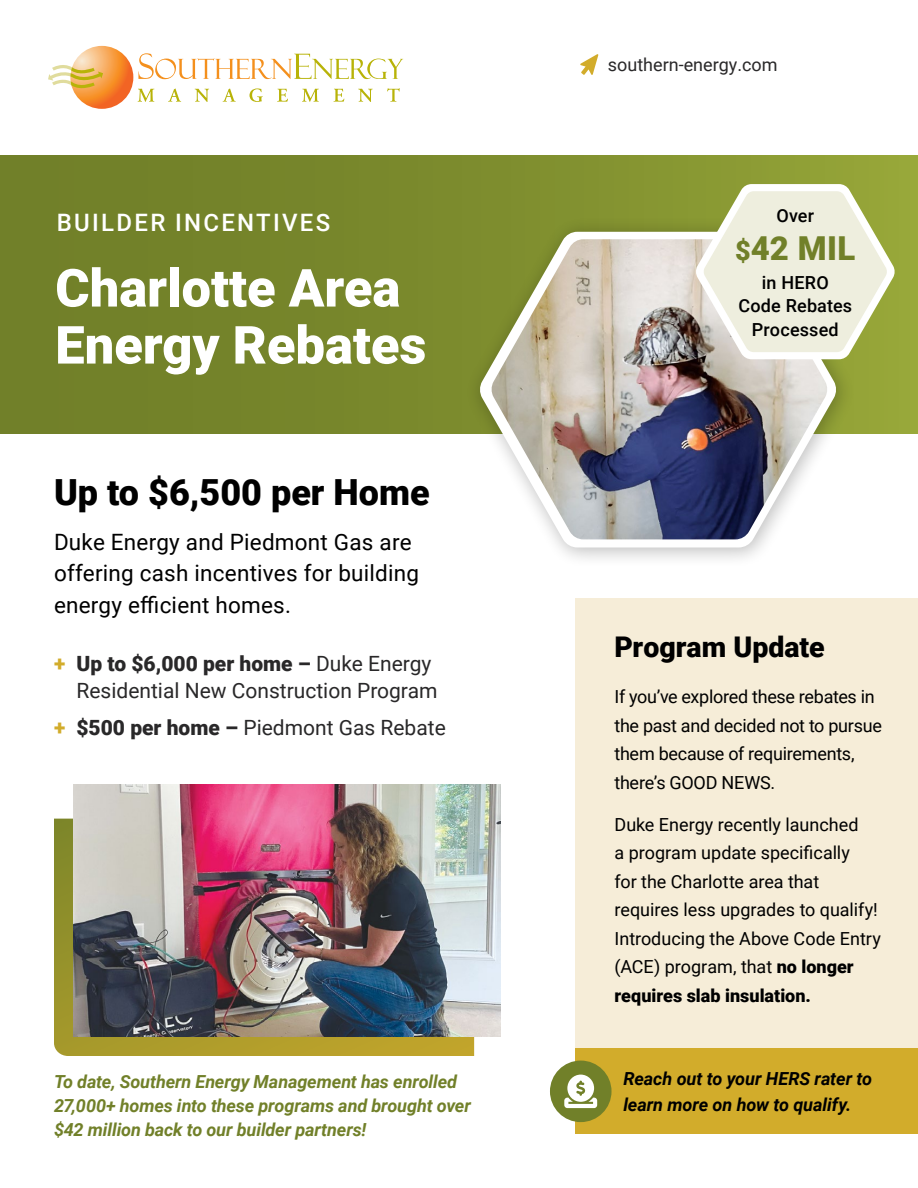
<style>
.page{position:relative;width:918px;height:1188px;background:#fff}
.page>*{position:absolute;margin:0;border:0;box-sizing:border-box;transform-origin:0 0}
.t1{font:900 52.5px/57px "Roboto";color:#fff}
.t2{font:900 36px "Roboto";color:#000}
.t3{font:900 33px "Roboto";color:#718029}
.t4{font:900 28.5px "Roboto";color:#000}
.t5{font:500 24px "Roboto";letter-spacing:.095em;color:#fff}
.t6{font:22.5px/31.5px "Roboto";letter-spacing:.01em;color:#000}
.t7{font:21px/27px "Roboto";color:#292829;text-align:right}
.t8{font:18px/28.5px "Roboto";letter-spacing:-.005em;color:#000}
.t9{font:italic 700 18px/24px "Roboto";letter-spacing:-.005em;color:#718029}
.t10{font:italic 700 18px/25.5px "Roboto";letter-spacing:-.005em;color:#000}
.t11{font:500 18px/23.5px "Roboto";letter-spacing:.01em;color:#000;text-align:center}
.t12{font:18px "Roboto";color:#292829}
.s1{font-weight:900;color:#d2ac2b}
.s2{font-weight:900}
.s3{font-size:27px}
</style>
<div class="page">
<div style="left:0;top:156px;width:918px;height:278px;background:linear-gradient(to right,#6b7a26,#93a337)"></div>
<svg style="left:54px;top:819px;width:420px;height:237px;background:#a5982f"></svg>
<img style="left:74px;top:784px;width:427px;height:252px">
<svg style="left:223px;top:88px;width:13px;height:14px"></svg>
<svg style="left:195px;top:89px;width:14px;height:13px"></svg>
<svg style="left:168px;top:88px;width:13px;height:14px"></svg>
<svg style="left:138px;top:89px;width:16px;height:13px"></svg>
<svg style="left:250px;top:88px;width:13px;height:14px"></svg>
<svg style="left:333px;top:89px;width:11px;height:13px"></svg>
<svg style="left:387px;top:88px;width:13px;height:14px"></svg>
<svg style="left:358px;top:89px;width:15px;height:13px"></svg>
<svg style="left:277px;top:89px;width:11px;height:13px"></svg>
<svg style="left:302px;top:89px;width:17px;height:13px"></svg>
<svg style="left:138px;top:53px;width:265px;height:26px"></svg>
<svg style="left:70px;top:46px;width:63px;height:63px;background:#f59042"></svg>
<svg style="left:48px;top:62px;width:55px;height:30px"></svg>
<svg style="left:580px;top:54px;width:18px;height:21px"></svg>
<div style="left:576px;top:598px;width:342px;height:455px;background:#f6edd8"></div>
<div style="left:576px;top:1049px;width:342px;height:85px;background:#d2ac2b"></div>
<div style="left:465px;top:216px;width:391px;height:352px;background:#000;opacity:.25"></div>
<svg style="left:479px;top:232px;width:358px;height:316px"></svg>
<img style="left:491px;top:239px;width:337px;height:300px">
<svg style="left:690px;top:181px;width:210px;height:182px;background:#d8daba"></svg>
<div style="left:550px;top:1061px;width:62px;height:61px;background:#718029;border-radius:50%"></div>
<svg style="left:564px;top:1075px;width:33px;height:33px"></svg>
<h3 class="t5" style="left:57px;top:206px;width:275px">BUILDER INCENTIVES</h3>
<h1 class="t1" style="left:55px;top:257px;width:373px">Charlotte Area<br>Energy Rebates</h1>
<h2 class="t2" style="left:54px;top:467px;width:377px">Up to $6,500 per Home</h2>
<p class="t6" style="left:54px;top:525px;width:367px">Duke Energy and Piedmont Gas are offering cash incentives for building energy efficient homes.</p>
<p class="t7" style="left:54px;top:650px;width:385px"><span class="s1">+</span> <span class="s2">Up to $6,000 per home –</span> Duke Energy<br>Residential New Construction Program</p>
<p class="t7" style="left:54px;top:713px;width:393px"><span class="s1">+</span> <span class="s2">$500 per home –</span> Piedmont Gas Rebate</p>
<p class="t9" style="left:54px;top:1069px;width:418px">To date, Southern Energy Management has enrolled<br>27,000+ homes into these programs and brought over $42 million back to our builder partners!</p>
<p class="t12" style="left:608px;top:52px;width:171px">southern-energy.com</p>
<p class="t11" style="left:776px;top:203px;width:39px">Over</p>
<h3 class="t3" style="left:735px;top:226px;width:121px"><span class="s3">$</span>42 MIL</h3>
<p class="t11" style="left:738px;top:270px;width:115px">in HERO<br>Code Rebates<br>Processed</p>
<h3 class="t4" style="left:615px;top:627px;width:212px">Program Update</h3>
<p class="t8" style="left:615px;top:682px;width:269px">If you’ve explored these rebates in the past and decided not to pursue them because of requirements, there’s GOOD NEWS.</p>
<p class="t8" style="left:615px;top:809px;width:268px">Duke Energy recently launched<br>a program update specifically<br>for the Charlotte area that requires less upgrades to qualify!<br>Introducing the Above Code Entry (ACE) program, that <span class="s2">no longer requires slab insulation.</span></p>
<p class="t10" style="left:623px;top:1065px;width:250px">Reach out to your HERS rater to learn more on how to qualify.</p>
</div>
